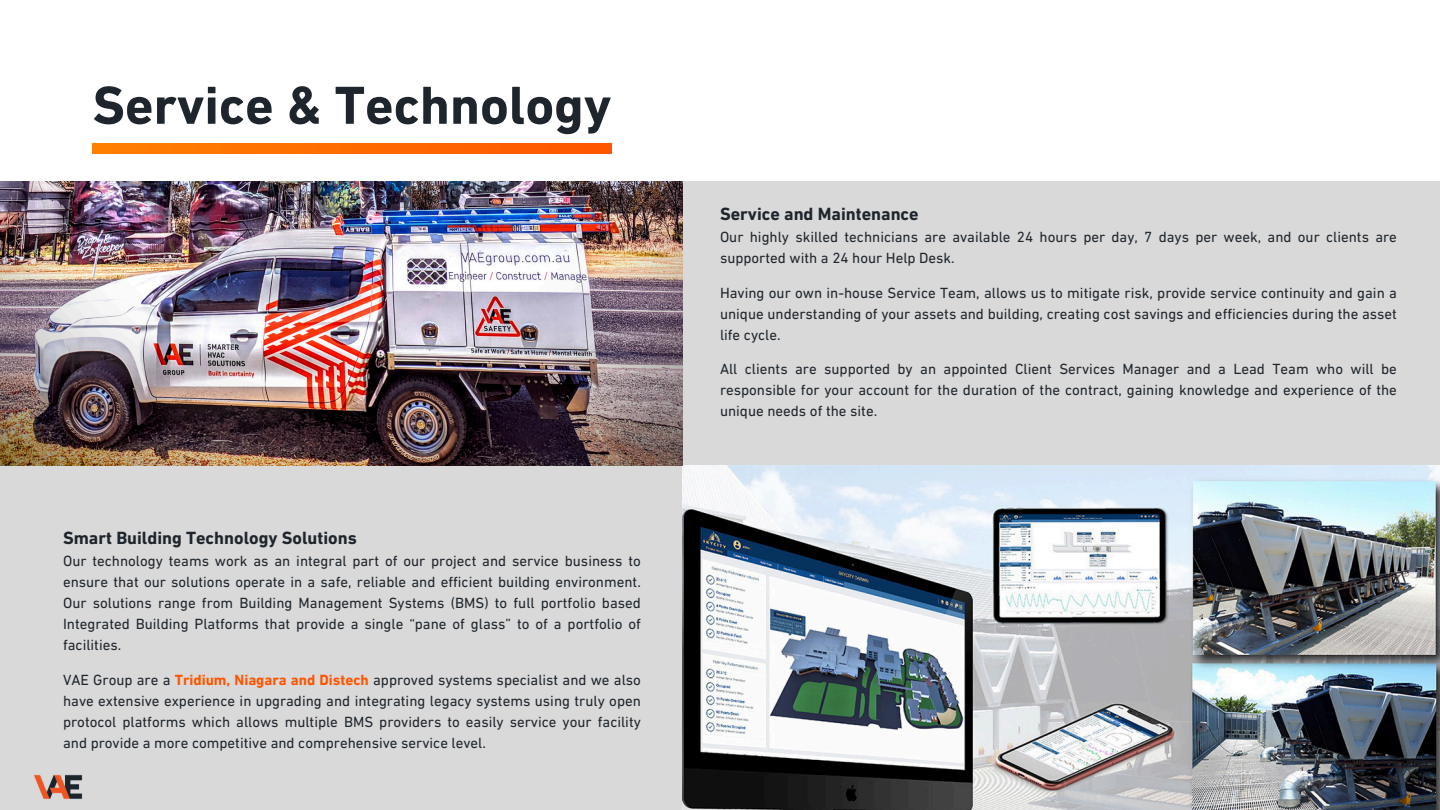
<style>
.page{position:relative;width:1440px;height:810px;background:#fff}
.page>*{position:absolute;margin:0;border:0;box-sizing:border-box;transform-origin:0 0}
.t1{font:700 54.4px "DIN Next LT Pro";color:#1e252c}
.t2{font:700 18px "DIN Next LT Pro";color:#1e252c}
.t3{font:15px/21px "DIN Next LT Pro";color:#1e252c;text-align:justify}
.s1{font-weight:700;color:#f50}
</style>
<div class="page">
<div style="left:0;top:182px;width:1440px;height:628px;background:#d9d9d9"></div>
<svg style="left:93px;top:144px;width:518px;height:10px;background:#ff6a00"></svg>
<img style="left:682px;top:466px;width:758px;height:344px">
<img style="left:0;top:182px;width:682px;height:284px">
<img style="left:34px;top:774px;width:49px;height:25px">
<h1 class="t1" style="left:93px;top:83px;width:520px">Service &amp; Technology</h1>
<p class="t2" style="left:63px;top:530px;width:295px">Smart Building Technology Solutions</p>
<p class="t3" style="left:63px;top:552px;width:579px">Our technology teams work as an integral part of our project and service business to ensure that our solutions operate in a safe, reliable and efficient building environment.<br>Our solutions range from Building Management Systems (BMS) to full portfolio based Integrated Building Platforms that provide a single “pane of glass” to of a portfolio of facilities.</p>
<p class="t3" style="left:63px;top:670px;width:579px">VAE Group are a <span class="s1">Tridium, Niagara and Distech</span> approved systems specialist and we also have extensive experience in upgrading and integrating legacy systems using truly open protocol platforms which allows multiple BMS providers to easily service your facility and provide a more competitive and comprehensive service level.</p>
<p class="t2" style="left:720px;top:206px;width:200px">Service and Maintenance</p>
<p class="t3" style="left:720px;top:228px;width:678px">Our highly skilled technicians are available 24 hours per day, 7 days per week, and our clients are supported with a 24 hour Help Desk.</p>
<p class="t3" style="left:720px;top:284px;width:678px">Having our own in-house Service Team, allows us to mitigate risk, provide service continuity and gain a unique understanding of your assets and building, creating cost savings and efficiencies during the asset life cycle.</p>
<p class="t3" style="left:720px;top:360px;width:678px">All clients are supported by an appointed Client Services Manager and a Lead Team who will be responsible for your account for the duration of the contract, gaining knowledge and experience of the unique needs of the site.</p>
</div>
